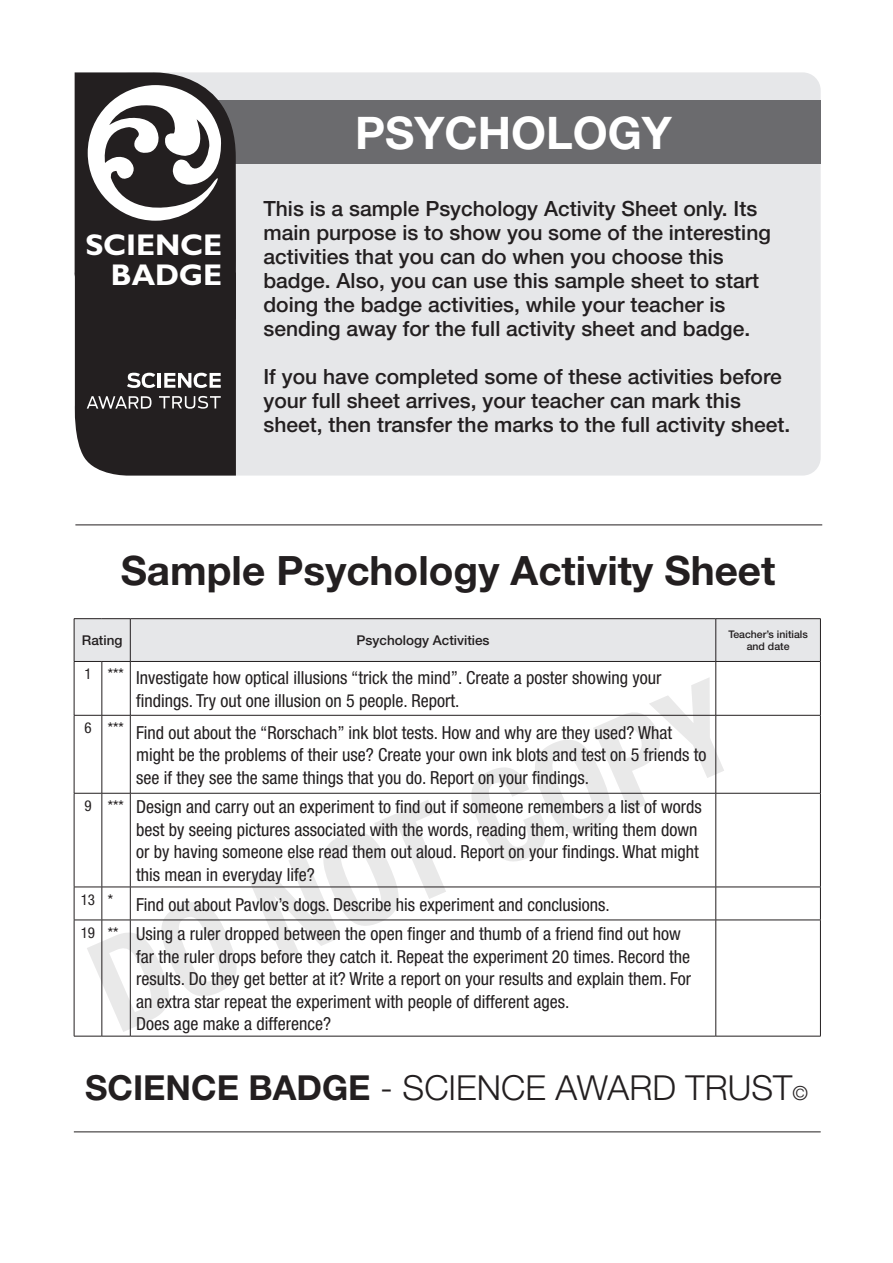
<style>
.page{position:relative;width:893px;height:1263px;background:#fff}
.page>*{position:absolute;margin:0;border:0;box-sizing:border-box;transform-origin:0 0}
.t1{font:700 45px "Helvetica Neue";color:#fff}
.t2{font:700 40.5px "Helvetica Neue";color:#231f20}
.t3{font:300 34.5px "Helvetica Neue";color:#231f20}
.t4{font:700 30px/30px "Gill Sans Std";letter-spacing:-.005em;color:#fff;text-align:right}
.t5{font:500 21px/24px "Helvetica Neue";color:#231f20}
.t6{font:condensed 18px/22.5px "Helvetica Neue";color:#231f20}
.t7{font:condensed 15px "Helvetica Neue";color:#231f20}
.t8{font:500 13.5px "Helvetica Neue";color:#231f20}
.t9{font:500 10.5px/12px "Helvetica Neue";color:#231f20;text-align:center}
.s1{font-size:15px}
.s2{font-weight:700}
.s3{font-size:19.5px}
</style>
<div class="page">
<div style="left:112px;top:72px;width:709px;height:404px;background:#e6e7e9;border-radius:18px"></div>
<div style="left:180px;top:100px;width:641px;height:63px;background:#6b6b6e"></div>
<hr style="left:716px;top:618px;width:105px;height:1px;background:#231f20">
<hr style="left:820px;top:619px;width:1px;height:42px;background:#231f20">
<hr style="left:74px;top:662px;width:1px;height:53px;background:#231f20">
<div style="left:74px;top:618px;width:746px;height:44px;background:#e6e7e9"></div>
<hr style="left:102px;top:662px;width:1px;height:53px;background:#231f20">
<hr style="left:130px;top:661px;width:586px;height:1px;background:#231f20">
<hr style="left:130px;top:662px;width:1px;height:53px;background:#231f20">
<hr style="left:716px;top:661px;width:105px;height:1px;background:#231f20">
<hr style="left:715px;top:662px;width:1px;height:53px;background:#231f20">
<hr style="left:820px;top:662px;width:1px;height:53px;background:#231f20">
<hr style="left:74px;top:715px;width:1px;height:78px;background:#231f20">
<svg style="left:74px;top:715px;width:13px;height:1px"></svg>
<hr style="left:716px;top:715px;width:105px;height:1px;background:#231f20">
<hr style="left:820px;top:715px;width:1px;height:78px;background:#231f20">
<hr style="left:74px;top:793px;width:1px;height:94px;background:#231f20">
<svg style="left:74px;top:793px;width:13px;height:1px"></svg>
<hr style="left:716px;top:793px;width:105px;height:1px;background:#231f20">
<hr style="left:820px;top:793px;width:1px;height:94px;background:#231f20">
<hr style="left:74px;top:887px;width:1px;height:33px;background:#231f20">
<svg style="left:74px;top:887px;width:13px;height:1px"></svg>
<hr style="left:716px;top:887px;width:105px;height:1px;background:#231f20">
<hr style="left:820px;top:887px;width:1px;height:33px;background:#231f20">
<hr style="left:74px;top:920px;width:1px;height:116px;background:#231f20">
<svg style="left:74px;top:920px;width:13px;height:1px"></svg>
<hr style="left:102px;top:920px;width:1px;height:116px;background:#231f20">
<hr style="left:130px;top:920px;width:1px;height:116px;background:#231f20">
<hr style="left:716px;top:920px;width:105px;height:1px;background:#231f20">
<hr style="left:715px;top:920px;width:1px;height:116px;background:#231f20">
<hr style="left:820px;top:920px;width:1px;height:116px;background:#231f20">
<svg style="left:74px;top:1036px;width:56px;height:1px"></svg>
<hr style="left:130px;top:1036px;width:586px;height:1px;background:#231f20">
<hr style="left:716px;top:1036px;width:105px;height:1px;background:#231f20">
<svg style="left:75px;top:72px;width:161px;height:404px;background:#484546"></svg>
<hr style="left:75px;top:524px;width:747px;height:1px;background:#231f20">
<hr style="left:74px;top:1131px;width:747px;height:1px;background:#231f20">
<svg style="left:87px;top:677px;width:637px;height:355px"></svg>
<h3 class="t4" style="left:85px;top:230px;width:138px">SCIENCE<br>BADGE</h3>
<h1 class="t1" style="left:355px;top:105px;width:318px">PSYCHOLOGY</h1>
<p class="t5" style="left:263px;top:196px;width:509px">This is a sample Psychology Activity Sheet only. Its main purpose is to show you some of the interesting activities that you can do when you choose this badge. Also, you can use this sample sheet to start doing the badge activities, while your teacher is sending away for the full activity sheet and badge.</p>
<p class="t5" style="left:263px;top:364px;width:528px">If you have completed some of these activities before your full sheet arrives, your teacher can mark this sheet, then transfer the marks to the full activity sheet.</p>
<h2 class="t2" style="left:121px;top:545px;width:656px">Sample Psychology Activity Sheet</h2>
<p class="t8" style="left:82px;top:632px;width:42px">Rating</p>
<p class="t8" style="left:356px;top:632px;width:135px">Psychology Activities</p>
<p class="t9" style="left:728px;top:628px;width:81px">Teacher’s initials and date</p>
<p class="t6" style="left:136px;top:666px;width:526px;text-indent:-52px"><sup>1</sup> <sup>***</sup> Investigate how optical illusions “trick the mind”. Create a poster showing your findings. Try out one illusion on 5 people. Report.</p>
<p class="t6" style="left:136px;top:721px;width:572px;text-indent:-52px"><sup>6</sup> <sup>***</sup> Find out about the “Rorschach” ink blot tests. How and why are they used? What might be the problems of their use? Create your own ink blots and test on 5 friends to see if they see the same things that you do. Report on your findings.</p>
<p class="t6" style="left:136px;top:796px;width:567px;text-indent:-52px"><span class="s1">9 ***</span> Design and carry out an experiment to find out if someone remembers a list of words best by seeing pictures associated with the words, reading them, writing them down or by having someone else read them out aloud. Report on your findings. What might this mean in everyday life?</p>
<p class="t7" style="left:81px;top:891px;width:34px">13 *</p>
<p class="t6" style="left:81px;top:889px;width:601px;line-height:29.5px;text-indent:56px">Find out about Pavlov’s dogs. Describe his experiment and conclusions.<br><span class="s1">19 **</span> Using a ruler dropped between the open finger and thumb of a friend find out how</p>
<p class="t6" style="left:136px;top:945px;width:556px">far the ruler drops before they catch it. Repeat the experiment 20 times. Record the results. Do they get better at it? Write a report on your results and explain them. For an extra star repeat the experiment with people of different ages.<br>Does age make a difference?</p>
<h3 class="t3" style="left:85px;top:1066px;width:724px"><span class="s2">SCIENCE BADGE</span> - SCIENCE AWARD TRUST<span class="s3">©</span></h3>
</div>
